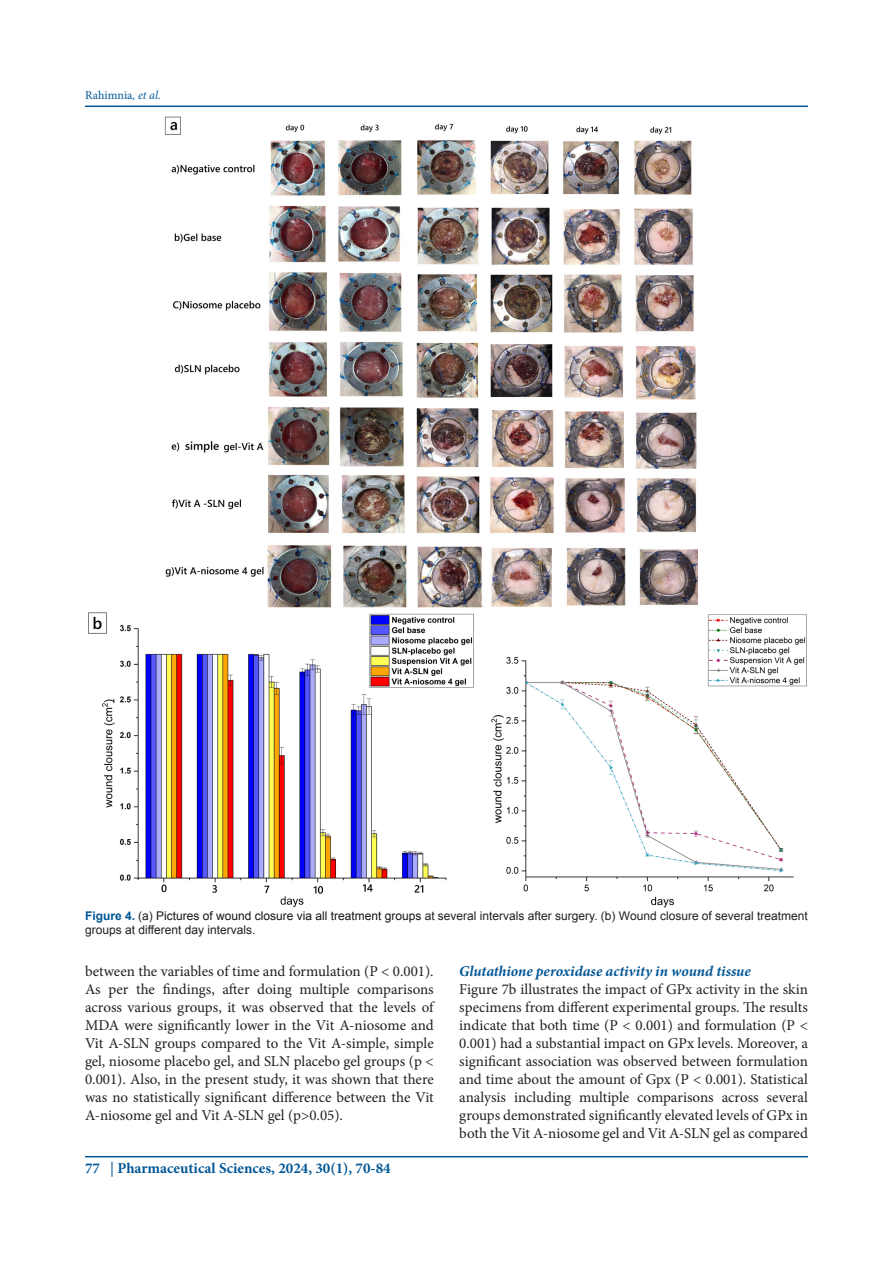
<style>
.page{position:relative;width:893px;height:1263px;background:#fff}
.page>*{position:absolute;margin:0;border:0;box-sizing:border-box;transform-origin:0 0}
.t1{font:15px/18px "Minion Pro";letter-spacing:-.005em;color:#231f20;text-align:justify}
.t2{font:700 15px "Minion Pro";color:#005696}
.t3{font:italic 700 15px "Minion Pro";letter-spacing:-.005em;color:#005696}
.t4{font:12px/14.4px "Arial";color:#231f20}
.t5{font:12px "Minion Pro";color:#005696}
.s1{font-style:italic}
.s2{font-weight:700;color:#005696}
.s3{color:#131413}
.s4{font-weight:500}
</style>
<div class="page">
<hr style="left:85px;top:106px;width:723px;height:1px;background:#005696">
<hr style="left:85px;top:1156px;width:723px;height:1px;background:#005696">
<img style="left:164px;top:116px;width:533px;height:492px">
<img style="left:88px;top:612px;width:719px;height:296px">
<p class="t5" style="left:85px;top:87px;width:77px">Rahimnia<span class="s1">, et al.</span></p>
<p class="t4" style="left:85px;top:908px;width:724px"><span class="s2">Figure 4.</span> (a) <span class="s3">Pictures of wound closure via all treatment groups</span> at several intervals after surgery. (b) Wound closure of several treatment groups at different day intervals.</p>
<p class="t1" style="left:85px;top:962px;width:350px">between the variables of time and formulation (P &lt; 0.001).<br>As per the findings, after doing multiple comparisons across various groups, it was observed that the levels of MDA were significantly lower in the Vit A-niosome and Vit A-SLN groups compared to the Vit A-simple, simple gel, niosome placebo gel, and SLN placebo gel groups (p &lt; 0.001). Also, in the present study, it was shown that there was no statistically significant difference between the Vit A-niosome gel and Vit A-SLN gel (p&gt;0.05).</p>
<p class="t3" style="left:459px;top:961px;width:293px">Glutathione peroxidase activity in wound tissue</p>
<p class="t1" style="left:459px;top:980px;width:350px">Figure 7b illustrates the impact of GPx activity in the skin specimens from different experimental groups. The results indicate that both time (P &lt; 0.001) and formulation (P &lt; 0.001) had a substantial impact on GPx levels. Moreover, a significant association was observed between formulation and time about the amount of Gpx (P &lt; 0.001). Statistical analysis including multiple comparisons across several groups demonstrated significantly elevated levels of GPx in both the Vit A-niosome gel and Vit A-SLN gel as compared</p>
<p class="t2" style="left:85px;top:1158px;width:307px">77 <span class="s4">|</span> Pharmaceutical Sciences, 2024, 30(1), 70-84</p>
</div>
